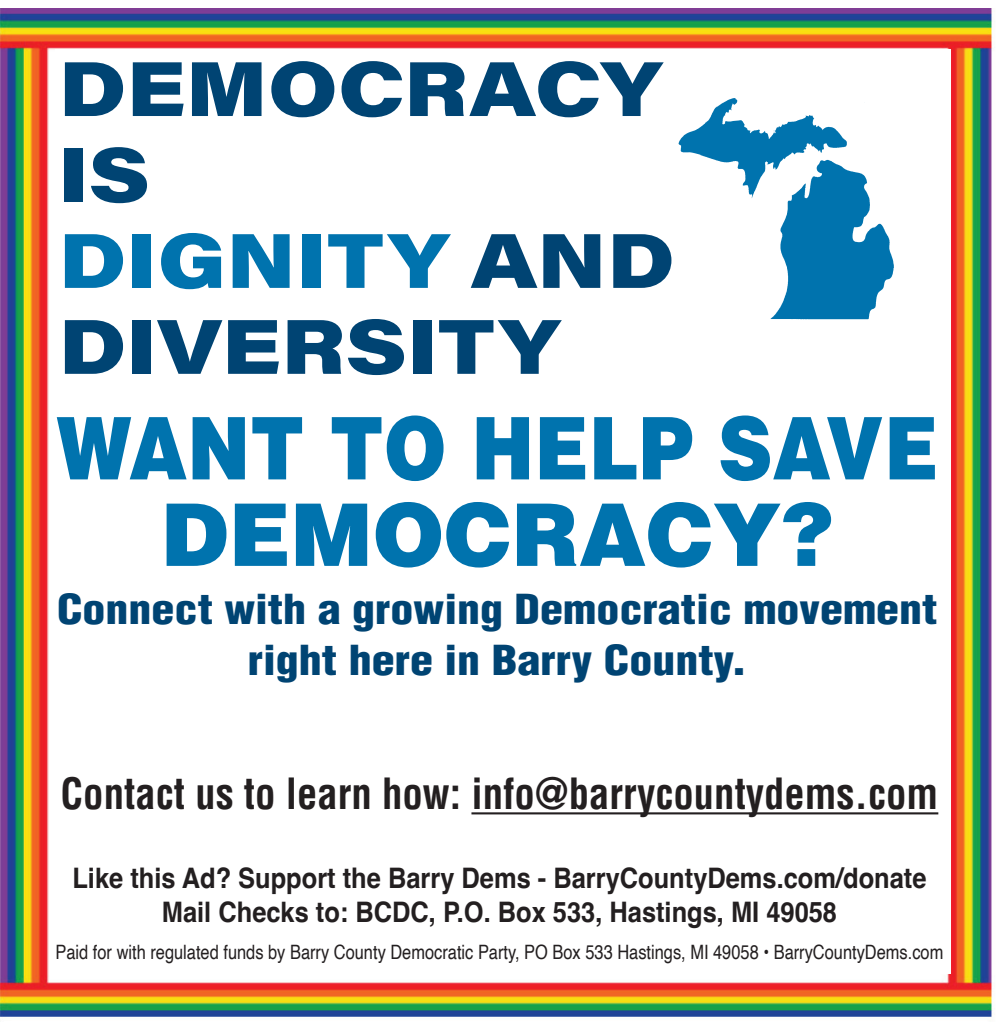
<style>
.page{position:relative;width:999px;height:1026px;background:#fff}
.page>*{position:absolute;margin:0;border:0;box-sizing:border-box;transform-origin:0 0}
.t1{font:900 86.4px/86.4px "Helvetica LT Std";color:#0073ae;text-align:center;scale:.87 1}
.t2{font:76.5px/85.8px "Acumin Variable Concept";color:#004473}
.t3{font:700 condensed 42px "Helvetica LT Std";color:#231f20}
.t4{font:900 condensed 40.5px/51.9px "Helvetica LT Std";color:#004473;text-align:center;scale:1.14 1}
.t5{font:700 28.2px/33.9px "Helvetica";color:#231f20;text-align:center;scale:.9 1}
.t6{font:19.8px "Helvetica";color:#231f20;scale:.83 1}
.s1{color:#0073ae}
</style>
<div class="page">
<img style="left:0;top:8px;width:992px;height:1009px">
<div style="left:55px;top:50px;width:895px;height:924px;background:#fff"></div>
<img style="left:678px;top:98px;width:216px;height:222px">
<hr style="left:471px;top:812px;width:467px;height:2px;background:#231f20">
<h2 class="t2" style="left:58px;top:44px;width:618px">DEMOCRACY<br>IS<br><span class="s1">DIGNITY</span> AND<br>DIVERSITY</h2>
<h1 class="t1" style="left:56px;top:403px;width:1015px">WANT TO HELP SAVE<br>DEMOCRACY?</h1>
<h3 class="t4" style="left:57px;top:582px;width:774px">Connect with a growing Democratic movement right here in Barry County.</h3>
<h3 class="t3" style="left:61px;top:768px;width:879px">Contact us to learn how: info@barrycountydems.com</h3>
<p class="t5" style="left:72px;top:864px;width:951px">Like this Ad? Support the Barry Dems - BarryCountyDems.com/donate<br>Mail Checks to: BCDC, P.O. Box 533, Hastings, MI 49058</p>
<p class="t6" style="left:56px;top:937px;width:1071px">Paid for with regulated funds by Barry County Democratic Party, PO Box 533 Hastings, MI 49058 • BarryCountyDems.com</p>
</div>
